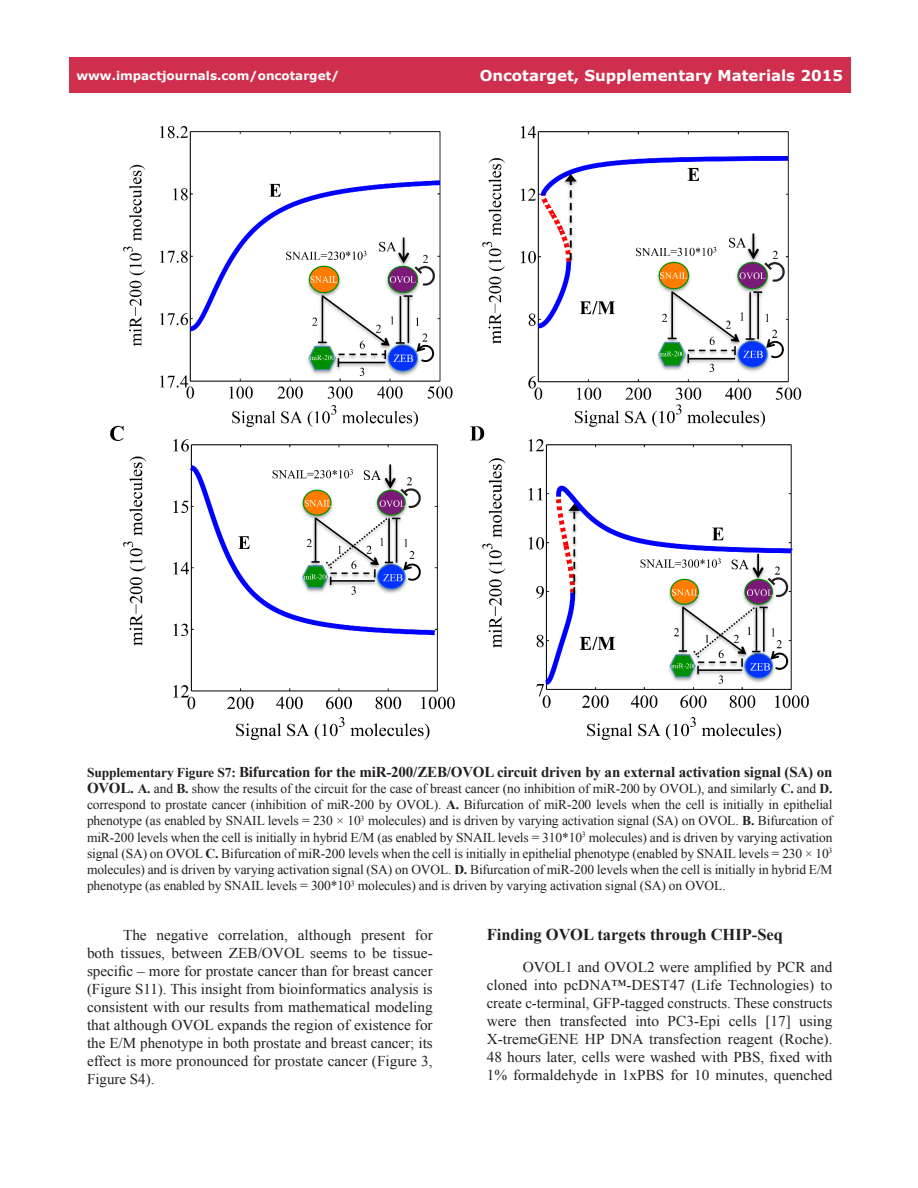
<style>
.page{position:relative;width:918px;height:1188px;background:#fff}
.page>*{position:absolute;margin:0;border:0;box-sizing:border-box;transform-origin:0 0}
.SubHeading{font:700 16.5px "Times New Roman";color:#231f20}
.BodyText{font:15px/18px "Times New Roman";color:#231f20;text-align:justify}
.t1{font:700 15px "Times New Roman";letter-spacing:-.01em;color:#231f20}
.t2{font:700 15px "Verdana";color:#fff}
.t3{font:13.5px/16.2px "Times New Roman";letter-spacing:-.01em;color:#231f20;text-align:justify}
.t4{font:700 12px "Verdana";color:#fff}
.s1{font-size:13.5px}
.s2{font-weight:700;font-size:15px}
.s3{font-weight:700}
</style>
<div class="page">
<div style="left:69px;top:57px;width:781px;height:36px;background:#cf2e4c"></div>
<img style="left:111px;top:127px;width:698px;height:612px">
<p class="t4" style="left:76px;top:67px;width:264px">www.impactjournals.com/oncotarget/</p>
<p class="t2" style="left:480px;top:66px;width:365px">Oncotarget, Supplementary Materials 2015</p>
<p class="t1" style="left:87px;top:761px;width:747px"><span class="s1">Supplementary Figure S7:</span> Bifurcation for the miR-200/ZEB/OVOL circuit driven by an external activation signal (SA) on</p>
<p class="t3" style="left:87px;top:780px;width:747px"><span class="s2">OVOL.</span> <span class="s3">A.</span> and <span class="s3">B.</span> show the results of the circuit for the case of breast cancer (no inhibition of miR-200 by OVOL), and similarly <span class="s3">C.</span> and <span class="s3">D. </span>correspond to prostate cancer (inhibition of miR-200 by OVOL). <span class="s3">A.</span> Bifurcation of miR-200 levels when the cell is initially in epithelial phenotype (as enabled by SNAIL levels = 230 × 10<sup>3</sup> molecules) and is driven by varying activation signal (SA) on OVOL. <span class="s3">B.</span> Bifurcation of miR-200 levels when the cell is initially in hybrid E/M (as enabled by SNAIL levels = 310*10<sup>3</sup> molecules) and is driven by varying activation signal (SA) on OVOL <span class="s3">C.</span> Bifurcation of miR-200 levels when the cell is initially in epithelial phenotype (enabled by SNAIL levels = 230 × 10<sup>3 </sup>molecules) and is driven by varying activation signal (SA) on OVOL. <span class="s3">D.</span> Bifurcation of miR-200 levels when the cell is initially in hybrid E/M phenotype (as enabled by SNAIL levels = 300*10<sup>3</sup> molecules) and is driven by varying activation signal (SA) on OVOL.</p>
<p class="BodyText" style="left:87px;top:925px;width:347px;text-indent:36px">The negative correlation, although present for both tissues, between ZEB/OVOL seems to be tissue&shy;specific – more for prostate cancer than for breast cancer (Figure S11). This insight from bioinformatics analysis is consistent with our results from mathematical modeling that although OVOL expands the region of existence for the E/M phenotype in both prostate and breast cancer; its effect is more pronounced for prostate cancer (Figure 3, Figure S4).</p>
<p class="SubHeading" style="left:487px;top:923px;width:298px">Finding OVOL targets through CHIP-Seq</p>
<p class="BodyText" style="left:487px;top:958px;width:347px;text-indent:36px">OVOL1 and OVOL2 were amplified by PCR and cloned into pcDNA™-DEST47 (Life Technologies) to create c-terminal, GFP-tagged constructs. These constructs were then transfected into PC3-Epi cells [17] using X-tremeGENE HP DNA transfection reagent (Roche).<br>48 hours later, cells were washed with PBS, fixed with 1% formaldehyde in 1xPBS for 10 minutes, quenched</p>
</div>
